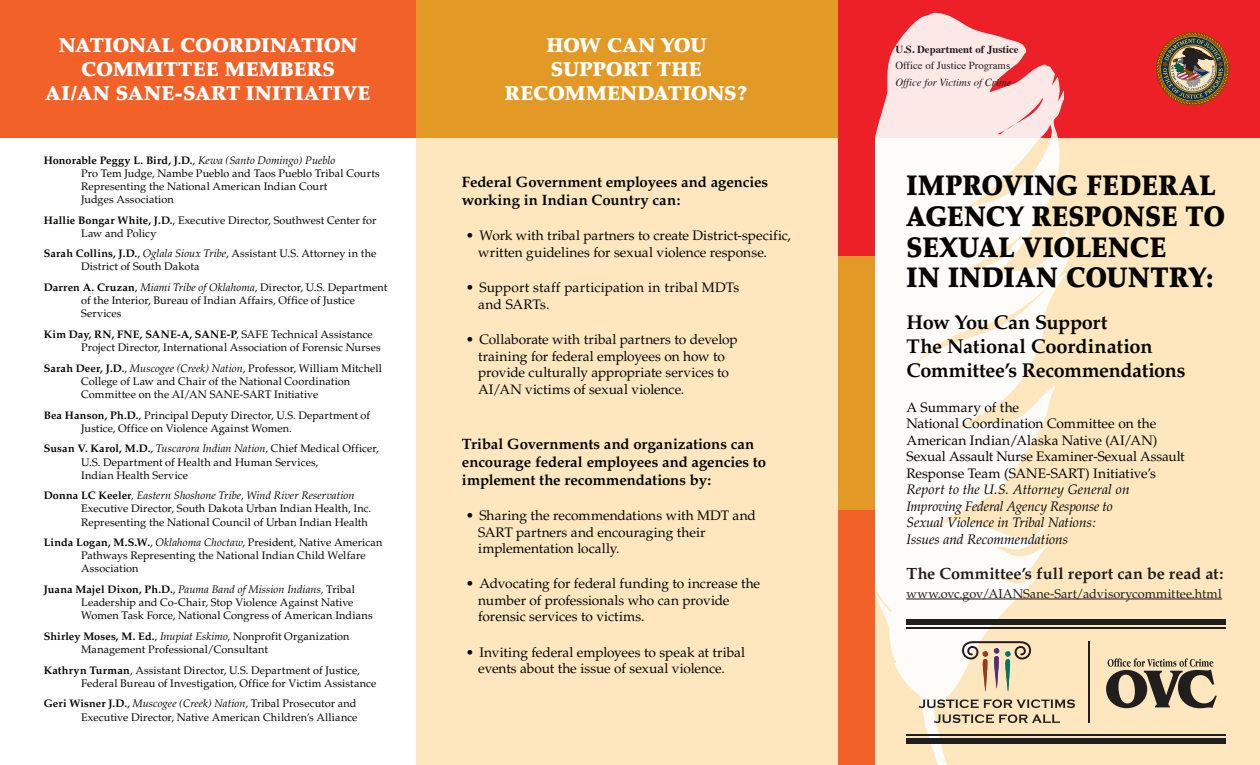
<style>
.page{position:relative;width:1260px;height:765px;background:#fff}
.page>*{position:absolute;margin:0;border:0;box-sizing:border-box;transform-origin:0 0}
.t1{font:900 28.12px/30.8px "Palatino";letter-spacing:.015em;color:#050504;scale:.91 1}
.t2{font:900 20px/24px "Palatino";letter-spacing:.005em;color:#fff;text-align:center}
.t3{font:700 20px/24px "Palatino";letter-spacing:-.015em;color:#050504}
.t4{font:700 16.25px "Palatino";color:#211e1e}
.t5{font:700 15px/18px "Palatino";letter-spacing:-.005em;color:#050504}
.t6{font:13.75px/16.5px "Palatino";letter-spacing:-.005em;color:#050504}
.t7{font:12.75px "Palatino";letter-spacing:.005em;color:#211e1e}
.t8{font:11px/13.1px "Palatino";letter-spacing:.005em;color:#050504}
.t9{font:700 10.75px/16.8px "Times";color:#231f20}
.s1{font-weight:700}
.s2{font-style:italic}
.s3{font-weight:400}
.s4{font-weight:400;font-style:italic}
.s5{font-size:27.5px}
</style>
<div class="page">
<div style="left:874px;top:0;width:386px;height:765px;background:#fee7bf"></div>
<div style="left:416px;top:0;width:422px;height:765px;background:#fee7bf"></div>
<div style="left:838px;top:0;width:422px;height:138px;background:#ec2026"></div>
<svg style="left:874px;top:13px;width:195px;height:752px;fill:#fefcf8"></svg>
<div style="left:838px;top:255px;width:36px;height:255px;background:#e39925"></div>
<div style="left:838px;top:510px;width:36px;height:255px;background:#f26128"></div>
<img style="left:1156px;top:32px;width:74px;height:73px">
<div style="left:0;top:0;width:416px;height:138px;background:#f26128"></div>
<svg style="left:962px;top:641px;width:69px;height:51px"></svg>
<div style="left:416px;top:0;width:430px;height:138px;background:#e39925"></div>
<div style="left:838px;top:0;width:36px;height:255px;background:#ec2026"></div>
<svg style="left:919px;top:699px;width:156px;height:9px"></svg>
<svg style="left:934px;top:714px;width:126px;height:9px"></svg>
<hr style="left:1088px;top:641px;width:2px;height:82px;background:#211e1e">
<hr style="left:907px;top:627px;width:319px;height:2px;background:#211e1e">
<div style="left:907px;top:620px;width:319px;height:5px;background:#211e1e"></div>
<hr style="left:907px;top:734px;width:319px;height:2px;background:#211e1e">
<div style="left:907px;top:738px;width:319px;height:6px;background:#211e1e"></div>
<svg style="left:1106px;top:658px;width:111px;height:50px"></svg>
<hr style="left:907px;top:599px;width:315px;height:1px;background:#211e1e">
<p class="t2" style="left:46px;top:34px;width:327px">NATIONAL COORDINATION<br>COMMITTEE MEMBERS<br>AI/AN SANE-SART INITIATIVE</p>
<p class="t8" style="left:81px;top:154px;width:300px;text-indent:-38px"><span class="s1">Honorable Peggy L. Bird, J.D.</span>, <span class="s2">Kewa (Santo Domingo) Pueblo<br></span>Pro Tem Judge, Nambe Pueblo and Taos Pueblo Tribal Courts Representing the National American Indian Court<br>Judges Association</p>
<p class="t8" style="left:81px;top:214px;width:297px;text-indent:-37px"><span class="s1">Hallie Bongar White, J.D.</span>, Executive Director, Southwest Center for<br>Law and Policy</p>
<p class="t8" style="left:81px;top:247px;width:297px;text-indent:-37px"><span class="s1">Sarah Collins, J.D.</span>, <span class="s2">Oglala Sioux Tribe</span>, Assistant U.S. Attorney in the<br>District of South Dakota</p>
<p class="t8" style="left:81px;top:281px;width:308px;text-indent:-37px"><span class="s1">Darren A. Cruzan</span>, <span class="s2">Miami Tribe of Oklahoma</span>, Director, U.S. Department of the Interior, Bureau of Indian Affairs, Office of Justice<br>Services</p>
<p class="t8" style="left:81px;top:328px;width:301px;text-indent:-38px"><span class="s1">Kim Day, RN, FNE, SANE-A, SANE-P</span>, SAFE Technical Assistance<br>Project Director, International Association of Forensic Nurses</p>
<p class="t8" style="left:81px;top:362px;width:302px;text-indent:-37px"><span class="s1">Sarah Deer, J.D.</span>, <span class="s2">Muscogee (Creek) Nation</span>, Professor, William Mitchell<br>College of Law and Chair of the National Coordination<br>Committee on the AI/AN SANE-SART Initiative</p>
<p class="t8" style="left:81px;top:409px;width:290px;text-indent:-38px"><span class="s1">Bea Hanson, Ph.D.</span>, Principal Deputy Director, U.S. Department of<br>Justice, Office on Violence Against Women.</p>
<p class="t8" style="left:81px;top:442px;width:299px;text-indent:-38px"><span class="s1">Susan V. Karol, M.D.</span>, <span class="s2">Tuscarora Indian Nation,</span> Chief Medical Officer,<br>U.S. Department of Health and Human Services,<br>Indian Health Service</p>
<p class="t8" style="left:81px;top:489px;width:292px;text-indent:-37px"><span class="s1">Donna LC Keeler</span><span class="s2">, Eastern Shoshone Tribe, Wind River Reservation<br></span>Executive Director, South Dakota Urban Indian Health, Inc.<br>Representing the National Council of Urban Indian Health</p>
<p class="t8" style="left:81px;top:536px;width:303px;text-indent:-38px"><span class="s1">Linda Logan, M.S.W.</span>, <span class="s2">Oklahoma Choctaw</span>, President, Native American<br>Pathways Representing the National Indian Child Welfare<br>Association</p>
<p class="t8" style="left:81px;top:583px;width:293px;text-indent:-37px"><span class="s1">Juana Majel Dixon, Ph.D.</span>, <span class="s2">Pauma Band of Mission Indians,</span> Tribal<br>Leadership and Co-Chair, Stop Violence Against Native<br>Women Task Force, National Congress of American Indians</p>
<p class="t8" style="left:81px;top:630px;width:270px;text-indent:-38px"><span class="s1">Shirley Moses, M. Ed.</span>, <span class="s2">Inupiat Eskimo</span>, Nonprofit Organization<br>Management Professional/Consultant</p>
<p class="t8" style="left:81px;top:664px;width:297px;text-indent:-37px"><span class="s1">Kathryn Turman</span>, Assistant Director, U.S. Department of Justice,<br>Federal Bureau of Investigation, Office for Victim Assistance</p>
<p class="t8" style="left:44px;top:697px;width:315px;text-align:right"><span class="s1">Geri Wisner J.D.</span>, <span class="s2">Muscogee (Creek) Nation</span>, Tribal Prosecutor and<br>Executive Director, Native American Children’s Alliance</p>
<p class="t2" style="left:505px;top:34px;width:244px">HOW CAN YOU<br>SUPPORT THE<br>RECOMMENDATIONS?</p>
<p class="t5" style="left:462px;top:173px;width:308px">Federal Government employees and agencies working in Indian Country can:</p>
<p class="t6" style="left:478px;top:228px;width:314px;text-indent:-12px">• Work with tribal partners to create District-specific, written guidelines for sexual violence response.</p>
<p class="t6" style="left:478px;top:280px;width:263px;text-indent:-12px">• Support staff participation in tribal MDTs and SARTs.</p>
<p class="t6" style="left:478px;top:331px;width:261px;text-indent:-12px">• Collaborate with tribal partners to develop training for federal employees on how to provide culturally appropriate services to AI/AN victims of sexual violence.</p>
<p class="t5" style="left:462px;top:435px;width:306px">Tribal Governments and organizations can encourage federal employees and agencies to implement the recommendations by:</p>
<p class="t6" style="left:478px;top:508px;width:279px;text-indent:-12px">• Sharing the recommendations with MDT and<br>SART partners and encouraging their implementation locally.</p>
<p class="t6" style="left:478px;top:576px;width:283px;text-indent:-12px">• Advocating for federal funding to increase the number of professionals who can provide forensic services to victims.</p>
<p class="t6" style="left:466px;top:644px;width:281px;text-align:center">• Inviting federal employees to speak at tribal events about the issue of sexual violence.</p>
<h1 class="t9" style="left:895px;top:40px;width:125px">U.S. Department of Justice<br><span class="s3">Office of Justice Programs<br></span><span class="s4">Office for Victims of Crime</span></h1>
<h1 class="t1" style="left:907px;top:170px;width:352px">IMPROVING FEDERAL<br>AGENCY RESPONSE TO<br>SEXUAL VIOLENCE<br>IN INDIAN COUNTRY<span class="s5">:</span></h1>
<h2 class="t3" style="left:907px;top:310px;width:281px">How You Can Support<br>The National Coordination<br>Committee’s Recommendations</h2>
<p class="t6" style="left:907px;top:399px;width:280px">A Summary of the<br>National Coordination Committee on the American Indian/Alaska Native (AI/AN)<br>Sexual Assault Nurse Examiner-Sexual Assault Response Team (SANE-SART) Initiative’s <span class="s2">Report to the U.S. Attorney General on Improving Federal Agency Response to<br>Sexual Violence in Tribal Nations:<br>Issues and Recommendations</span></p>
<h4 class="t4" style="left:907px;top:564px;width:318px">The Committee’s full report can be read at:</h4>
<p class="t7" style="left:907px;top:586px;width:317px">www.ovc.gov/AIANSane-Sart/advisorycommittee.html</p>
</div>
